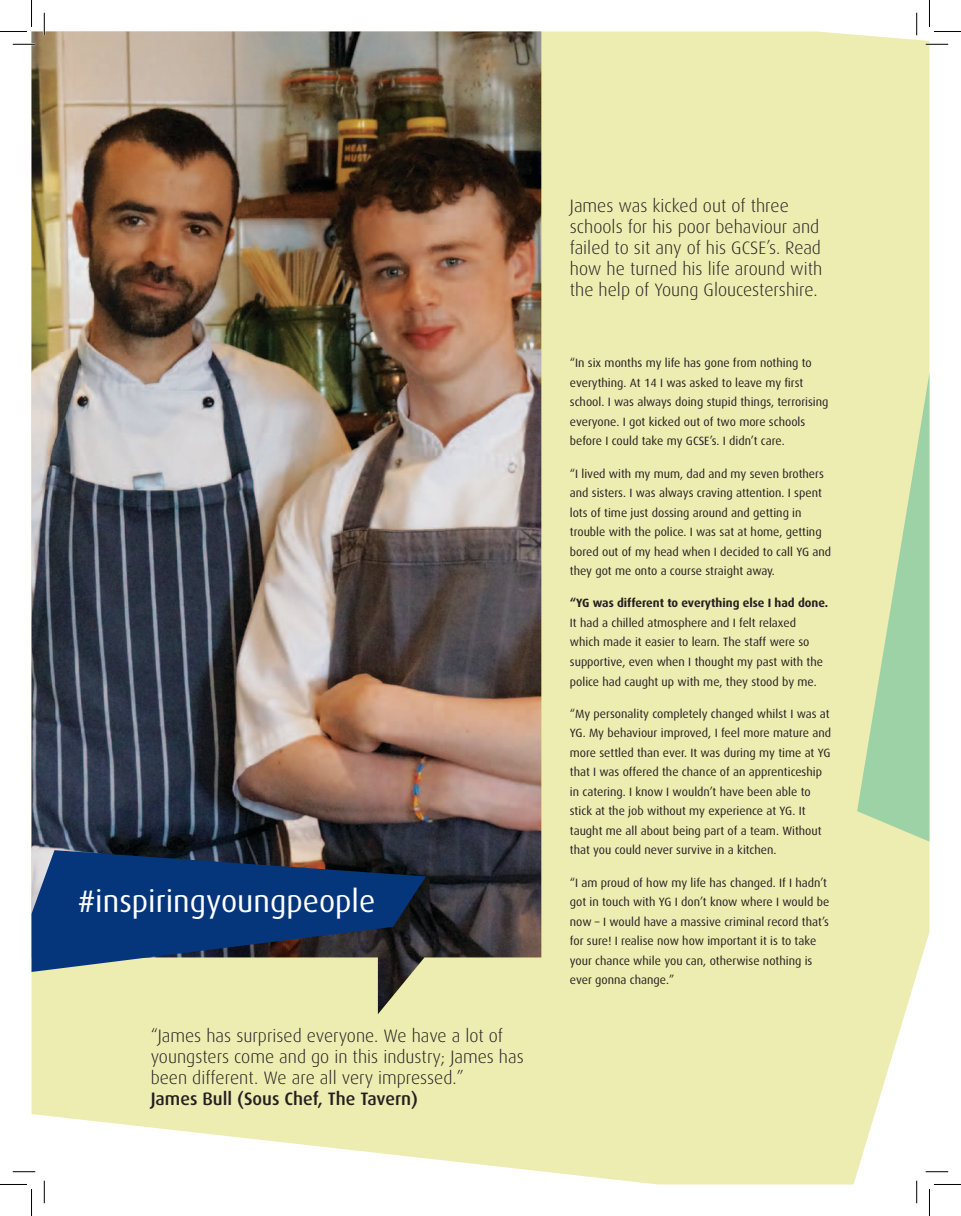
<style>
.page{position:relative;width:961px;height:1216px;background:#fff}
.page>*{position:absolute;margin:0;border:0;box-sizing:border-box;transform-origin:0 0}
.t1{font:31.05px "Dax";color:#fff}
.t2{font:300 18px/21px "Dax";color:#231f20}
.t3{font:500 18px "Dax";color:#231f20}
.t4{font:12px/19.5px "Dax";color:#231f20}
.t5{font:700 12px "Dax";color:#231f20}
.s1{font-weight:500}
</style>
<div class="page">
<div style="left:31px;top:31px;width:898px;height:1153px;background:#edecb1"></div>
<svg style="left:856px;top:373px;width:73px;height:468px;background:#c5dfab"></svg>
<img style="left:32px;top:32px;width:509px;height:982px">
<svg style="left:31px;top:850px;width:395px;height:121px;background:#24446e"></svg>
<hr style="left:13px;top:43px;width:22px;height:2px;background:#fff">
<hr style="left:925px;top:43px;width:22px;height:2px;background:#fff">
<hr style="left:13px;top:1170px;width:22px;height:2px;background:#fff">
<hr style="left:925px;top:1170px;width:22px;height:2px;background:#fff">
<hr style="left:43px;top:13px;width:2px;height:22px;background:#fff">
<hr style="left:43px;top:1180px;width:2px;height:23px;background:#fff">
<hr style="left:915px;top:13px;width:2px;height:22px;background:#fff">
<hr style="left:915px;top:1180px;width:2px;height:23px;background:#fff">
<svg style="left:13px;top:44px;width:22px;height:1px"></svg>
<svg style="left:925px;top:44px;width:22px;height:1px"></svg>
<svg style="left:13px;top:1171px;width:22px;height:1px"></svg>
<svg style="left:925px;top:1171px;width:22px;height:1px"></svg>
<svg style="left:44px;top:13px;width:1px;height:22px"></svg>
<svg style="left:44px;top:1180px;width:1px;height:23px"></svg>
<svg style="left:916px;top:13px;width:1px;height:22px"></svg>
<svg style="left:916px;top:1180px;width:1px;height:23px"></svg>
<svg style="left:0;top:0;width:32px;height:32px"></svg>
<svg style="left:0;top:1184px;width:32px;height:31px"></svg>
<svg style="left:928px;top:0;width:32px;height:32px"></svg>
<svg style="left:929px;top:1184px;width:31px;height:31px"></svg>
<h1 class="t1" style="left:78px;top:884px;width:298px"><span class="s1">#</span>inspiringyoungpeople</h1>
<h2 class="t2" style="left:151px;top:1025px;width:374px">“James has surprised everyone. We have a lot of youngsters come and go in this industry; James has been different. We are all very impressed.”</h2>
<h2 class="t3" style="left:151px;top:1088px;width:269px">James Bull (Sous Chef, The Tavern)</h2>
<h2 class="t2" style="left:569px;top:195px;width:254px">James was kicked out of three schools for his poor behaviour and failed to sit any of his GCSE’s. Read how he turned his life around with the help of Young Gloucestershire.</h2>
<p class="t4" style="left:569px;top:353px;width:260px">“In six months my life has gone from nothing to everything. At 14 I was asked to leave my first school. I was always doing stupid things, terrorising everyone. I got kicked out of two more schools before I could take my GCSE’s. I didn’t care.</p>
<p class="t4" style="left:569px;top:464px;width:263px">“I lived with my mum, dad and my seven brothers and sisters. I was always craving attention. I spent lots of time just dossing around and getting in trouble with the police. I was sat at home, getting bored out of my head when I decided to call YG and they got me onto a course straight away.</p>
<p class="t5" style="left:569px;top:596px;width:260px">“YG was different to everything else I had done.</p>
<p class="t4" style="left:569px;top:613px;width:254px">It had a chilled atmosphere and I felt relaxed which made it easier to learn. The staff were so supportive, even when I thought my past with the police had caught up with me, they stood by me.</p>
<p class="t4" style="left:569px;top:704px;width:263px">“My personality completely changed whilst I was at YG. My behaviour improved, I feel more mature and more settled than ever. It was during my time at YG that I was offered the chance of an apprenticeship in catering. I know I wouldn’t have been able to stick at the job without my experience at YG. It taught me all about being part of a team. Without that you could never survive in a kitchen.</p>
<p class="t4" style="left:569px;top:872px;width:261px">“I am proud of how my life has changed. If I hadn’t got in touch with YG I don’t know where I would be now – I would have a massive criminal record that’s for sure! I realise now how important it is to take your chance while you can, otherwise nothing is ever gonna change.”</p>
</div>
